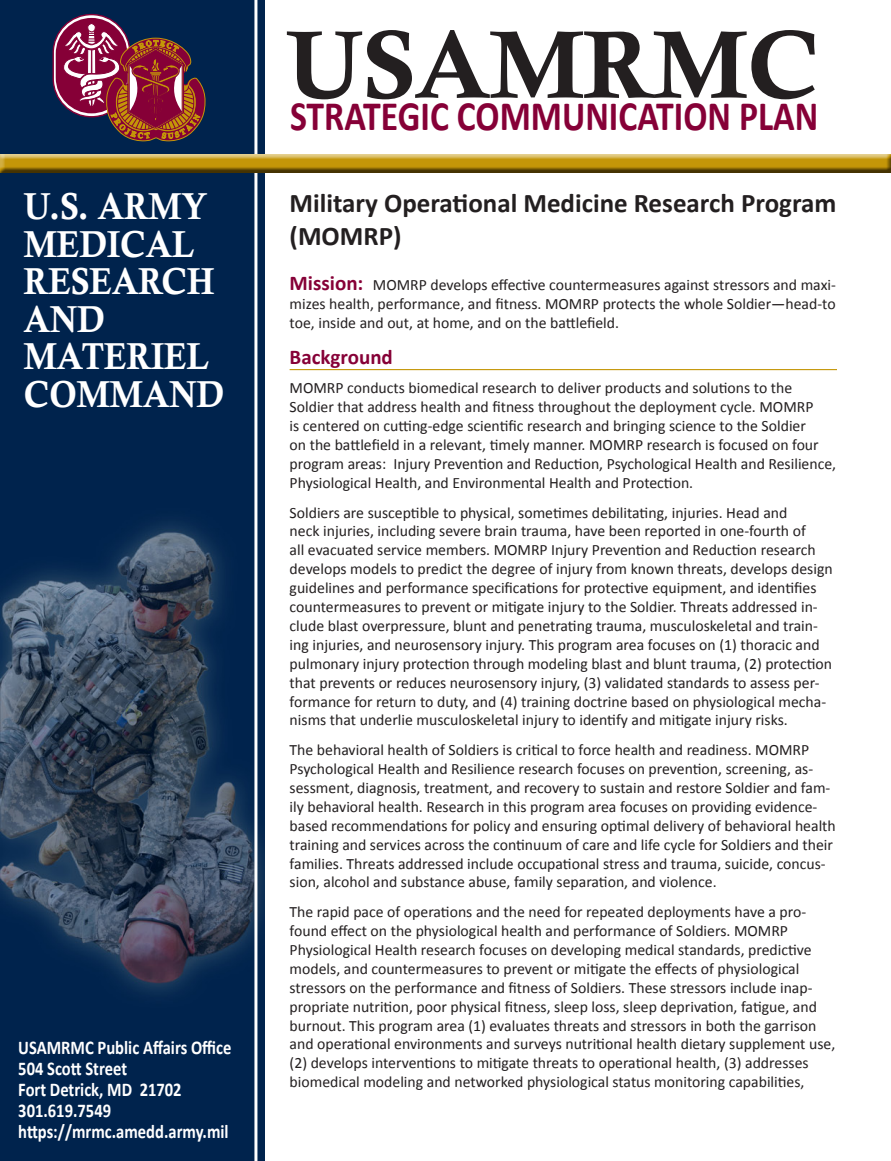
<style>
.page{position:relative;width:891px;height:1161px;background:#fff}
.page>*{position:absolute;margin:0;border:0;box-sizing:border-box;transform-origin:0 0}
.t1{font:96px "Calis MT Bol";color:#231f20}
.t2{font:700 42px "Calibri";color:#860037;scale:.85 1}
.t3{font:37.5px/37.5px "Calis MT Bol";color:#fff;scale:.9 1}
.Header_2{font:700 27px/32.4px "Calibri";color:#231f20}
.t4{font:700 21px "Calibri";color:#860037}
.t5{font:700 19.5px/21px "Calibri";color:#fff;scale:.85 1}
.Text{font:15.75px/18.9px "Calibri";color:#231f20}
.s1{font-weight:700;font-size:21px;color:#860037}
</style>
<div class="page">
<img style="left:0;top:0;width:264px;height:1161px">
<hr style="left:254px;top:0;width:3px;height:1161px;background:#fff">
<svg style="left:53px;top:15px;width:77px;height:102px"></svg>
<div style="left:56px;top:18px;width:71px;height:95px;background:#860037;border-radius:36px"></div>
<svg style="left:62px;top:24px;width:143px;height:117px"></svg>
<hr style="left:290px;top:369px;width:547px;height:1px;background:#c49608">
<div style="left:0;top:148px;width:891px;height:26px;background:#fff;opacity:.75"></div>
<div style="left:0;top:153px;width:891px;height:21px;background:#231f20;opacity:.75"></div>
<p class="t3" style="left:24px;top:188px;width:224px">U.S. ARMY<br>MEDICAL<br>RESEARCH<br>AND<br>MATERIEL<br>COMMAND</p>
<p class="t5" style="left:18px;top:1036px;width:252px">USAMRMC Public Affairs Office<br>504 Scott Street</p>
<p class="t5" style="left:18px;top:1078px;width:194px">Fort Detrick, MD 21702<br>301.619.7549</p>
<p class="t5" style="left:18px;top:1120px;width:249px">https://mrmc.amedd.army.mil</p>
<p class="t1" style="left:286px;top:10px;width:535px">USAMRMC</p>
<p class="t2" style="left:290px;top:90px;width:623px">STRATEGIC COMMUNICATION PLAN</p>
<p class="Header_2" style="left:290px;top:186px;width:548px">Military Operational Medicine Research Program (MOMRP)</p>
<p class="Text" style="left:290px;top:274px;width:548px;text-align:justify"><span class="s1">Mission:</span> MOMRP develops effective countermeasures against stressors and maxi&shy;mizes health, performance, and fitness. MOMRP protects the whole Soldier—head-to toe, inside and out, at home, and on the battlefield.</p>
<p class="t4" style="left:290px;top:344px;width:105px">Background</p>
<p class="Text" style="left:290px;top:378px;width:548px">MOMRP conducts biomedical research to deliver products and solutions to the Soldier that address health and fitness throughout the deployment cycle. MOMRP<br>is centered on cutting-edge scientific research and bringing science to the Soldier<br>on the battlefield in a relevant, timely manner. MOMRP research is focused on four program areas: Injury Prevention and Reduction, Psychological Health and Resilience, Physiological Health, and Environmental Health and Protection.</p>
<p class="Text" style="left:290px;top:502px;width:545px">Soldiers are susceptible to physical, sometimes debilitating, injuries. Head and<br>neck injuries, including severe brain trauma, have been reported in one-fourth of<br>all evacuated service members. MOMRP Injury Prevention and Reduction research develops models to predict the degree of injury from known threats, develops design guidelines and performance specifications for protective equipment, and identifies countermeasures to prevent or mitigate injury to the Soldier. Threats addressed in&shy;clude blast overpressure, blunt and penetrating trauma, musculoskeletal and train&shy;ing injuries, and neurosensory injury. This program area focuses on (1) thoracic and pulmonary injury protection through modeling blast and blunt trauma, (2) protection that prevents or reduces neurosensory injury, (3) validated standards to assess per&shy;formance for return to duty, and (4) training doctrine based on physiological mecha&shy;nisms that underlie musculoskeletal injury to identify and mitigate injury risks.</p>
<p class="Text" style="left:290px;top:740px;width:548px">The behavioral health of Soldiers is critical to force health and readiness. MOMRP Psychological Health and Resilience research focuses on prevention, screening, as&shy;sessment, diagnosis, treatment, and recovery to sustain and restore Soldier and fam&shy;ily behavioral health. Research in this program area focuses on providing evidence&shy;based recommendations for policy and ensuring optimal delivery of behavioral health training and services across the continuum of care and life cycle for Soldiers and their families. Threats addressed include occupational stress and trauma, suicide, concus&shy;sion, alcohol and substance abuse, family separation, and violence.</p>
<p class="Text" style="left:290px;top:902px;width:547px">The rapid pace of operations and the need for repeated deployments have a pro&shy;found effect on the physiological health and performance of Soldiers. MOMRP Physiological Health research focuses on developing medical standards, predictive models, and countermeasures to prevent or mitigate the effects of physiological stressors on the performance and fitness of Soldiers. These stressors include inap&shy;propriate nutrition, poor physical fitness, sleep loss, sleep deprivation, fatigue, and burnout. This program area (1) evaluates threats and stressors in both the garrison and operational environments and surveys nutritional health dietary supplement use, (2) develops interventions to mitigate threats to operational health, (3) addresses biomedical modeling and networked physiological status monitoring capabilities,</p>
</div>
